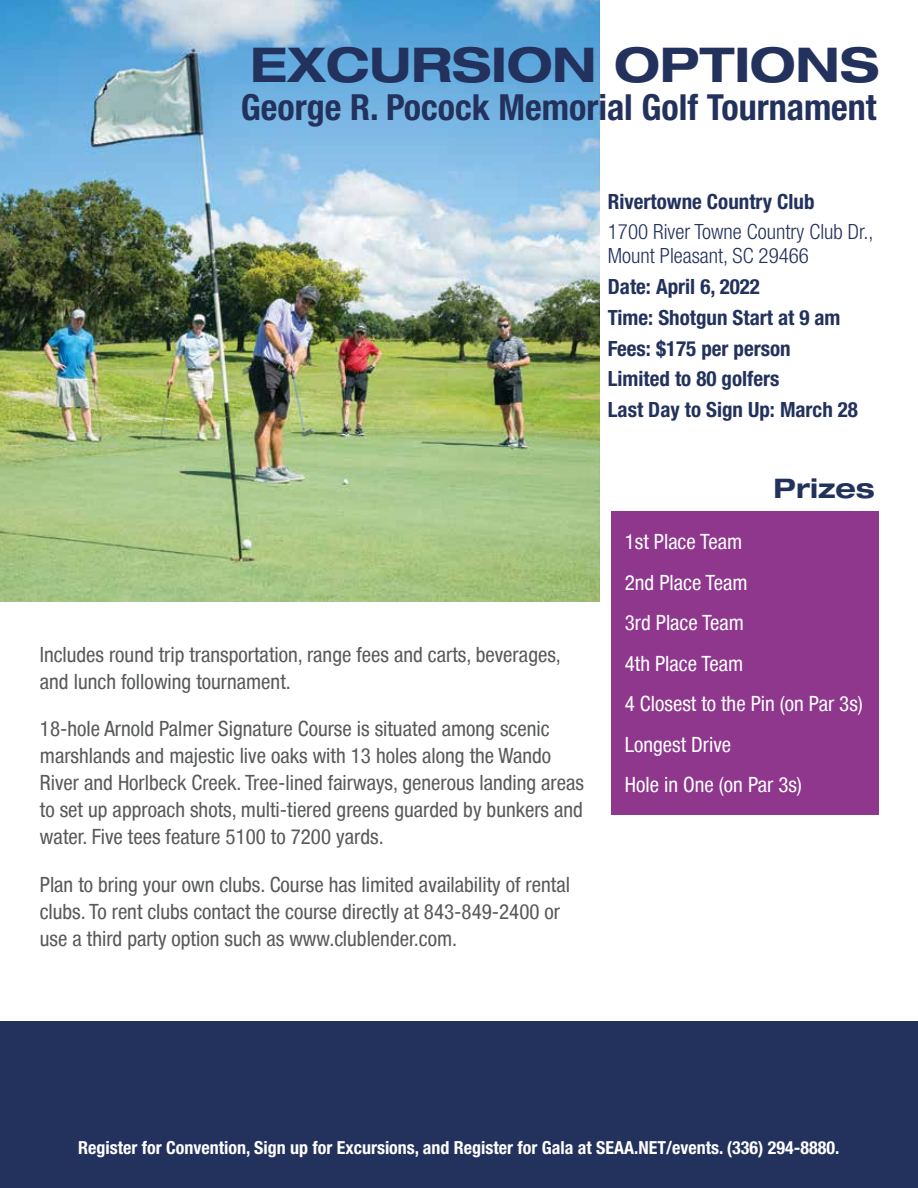
<style>
.page{position:relative;width:918px;height:1188px;background:#fff}
.page>*{position:absolute;margin:0;border:0;box-sizing:border-box;transform-origin:0 0}
.t1{font:700 expanded 48px "Helvetica Neue LT Std";color:#23315d}
.t2{font:700 condensed 36px "Helvetica Neue LT Std";color:#23315d}
.t3{font:700 expanded 27px "Helvetica Neue LT Std";color:#23315d}
.t4{font:condensed 21px/27px "Helvetica Neue Condensed";color:#58595b}
.t5{font:700 condensed 21px/30.8px "Helvetica Neue LT Std";color:#23315d}
.t6{font:condensed 21px/40.5px "Helvetica Neue Condensed";color:#fff}
.t7{font:300 condensed 21px/24px "Helvetica Neue LT Std";color:#23315d}
.t8{font:700 condensed 18px "Helvetica Neue LT Std";color:#fff}
</style>
<div class="page">
<img style="left:0;top:0;width:599px;height:601px">
<div style="left:0;top:1022px;width:918px;height:166px;background:#23315d"></div>
<div style="left:611px;top:512px;width:268px;height:303px;background:#8f368d"></div>
<h1 class="t1" style="left:250px;top:34px;width:630px">EXCURSION OPTIONS</h1>
<h2 class="t2" style="left:241px;top:86px;width:637px">George R. Pocock Memorial Golf Tournament</h2>
<p class="t4" style="left:40px;top:641px;width:523px">Includes round trip transportation, range fees and carts, beverages, and lunch following tournament.</p>
<p class="t4" style="left:40px;top:715px;width:546px">18-hole Arnold Palmer Signature Course is situated among scenic marshlands and majestic live oaks with 13 holes along the Wando River and Horlbeck Creek. Tree-lined fairways, generous landing areas to set up approach shots, multi-tiered greens guarded by bunkers and water. Five tees feature 5100 to 7200 yards.</p>
<p class="t4" style="left:40px;top:871px;width:532px">Plan to bring your own clubs. Course has limited availability of rental clubs. To rent clubs contact the course directly at 843-849-2400 or use a third party option such as www.clublender.com.</p>
<p class="t5" style="left:608px;top:186px;width:208px">Rivertowne Country Club</p>
<p class="t7" style="left:608px;top:220px;width:267px">1700 River Towne Country Club Dr.,<br>Mount Pleasant, SC 29466</p>
<p class="t5" style="left:608px;top:271px;width:252px">Date: April 6, 2022<br>Time: Shotgun Start at 9 am<br>Fees: $175 per person<br>Limited to 80 golfers<br>Last Day to Sign Up: March 28</p>
<p class="t3" style="left:774px;top:472px;width:103px">Prizes</p>
<p class="t6" style="left:625px;top:522px;width:240px">1st Place Team<br>2nd Place Team<br>3rd Place Team<br>4th Place Team<br>4 Closest to the Pin (on Par 3s)<br>Longest Drive<br>Hole in One (on Par 3s)</p>
<p class="t8" style="left:78px;top:1136px;width:763px">Register for Convention, Sign up for Excursions, and Register for Gala at SEAA.NET/events. (336) 294-8880.</p>
</div>
